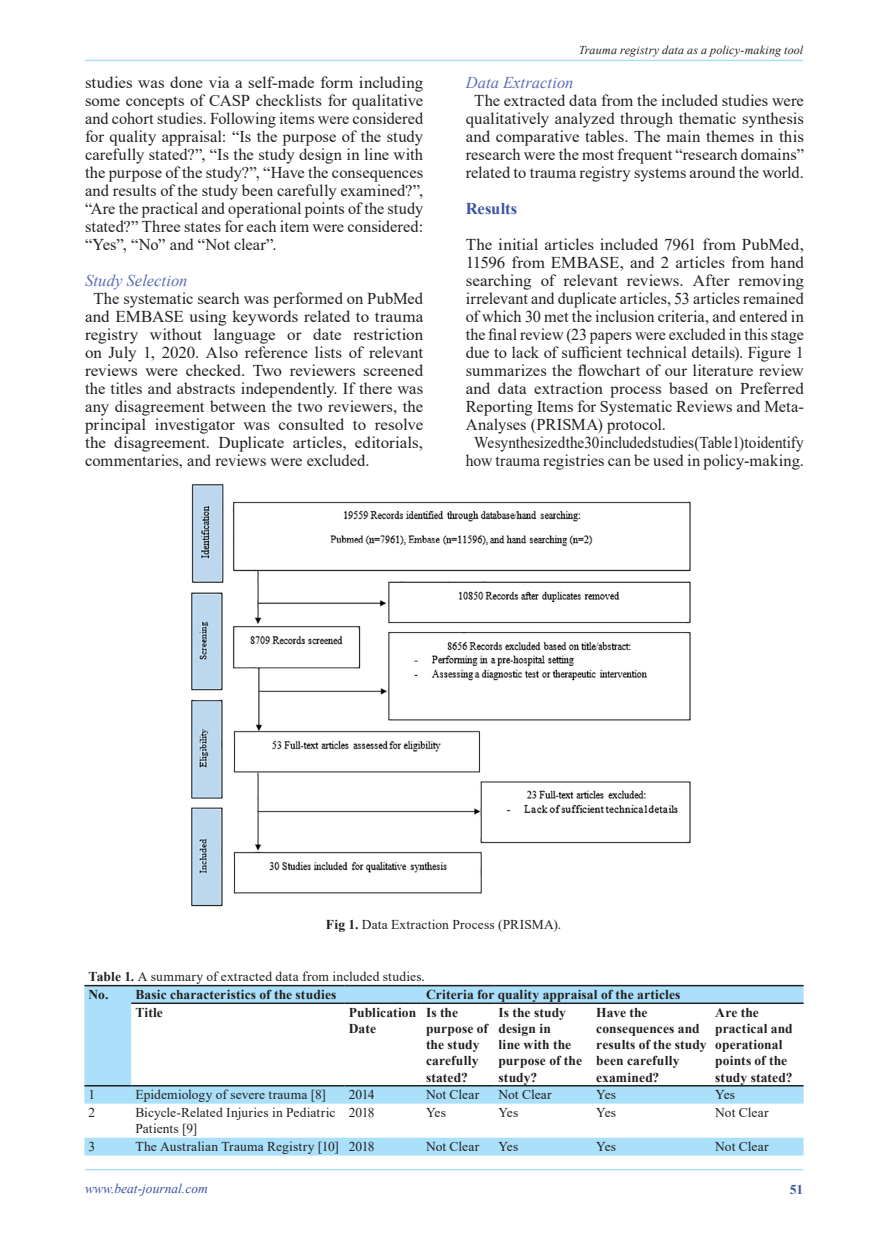
<style>
.page{position:relative;width:889px;height:1242px;background:#fff}
.page>*{position:absolute;margin:0;border:0;box-sizing:border-box;transform-origin:0 0}
.t1{font:16.5px/18px "Times New Roman";color:#231f20;text-align:justify}
.t2{font:16.5px "Times New Roman";color:#231f20;scale:.92 1}
.t3{font:16.5px "Times New Roman";color:#231f20;scale:.95 1}
.t4{font:italic 16.5px "Times New Roman";letter-spacing:.005em;color:#5d6ab2}
.t5{font:700 16.5px "Times New Roman";letter-spacing:.005em;color:#3a53a3}
.t6{font:13.5px/17.7px "Times New Roman";letter-spacing:.005em;color:#231f20}
.t7{font:700 13.5px/16.2px "Times New Roman";letter-spacing:.01em;color:#231f20}
.t8{font:italic 13.5px "Times New Roman";color:#3a53a3}
.t9{font:700 13.5px "Times New Roman";color:#3a53a3}
.t10{font:italic 12px "Times New Roman";letter-spacing:.015em;color:#231f20}
.s1{font-weight:700}
</style>
<div class="page">
<hr style="left:85px;top:1169px;width:718px;height:1px;background:#aae0f9">
<hr style="left:85px;top:60px;width:718px;height:1px;background:#aae0f9">
<img style="left:191px;top:484px;width:500px;height:423px">
<svg style="left:84px;top:986px;width:719px;height:169px"></svg>
<hr style="left:84px;top:985px;width:47px;height:1px;background:#231f20">
<hr style="left:84px;top:1085px;width:47px;height:1px;background:#231f20">
<hr style="left:131px;top:985px;width:213px;height:1px;background:#231f20">
<hr style="left:344px;top:985px;width:78px;height:1px;background:#231f20">
<hr style="left:422px;top:985px;width:72px;height:1px;background:#231f20">
<hr style="left:494px;top:985px;width:98px;height:1px;background:#231f20">
<hr style="left:592px;top:985px;width:119px;height:1px;background:#231f20">
<hr style="left:711px;top:985px;width:92px;height:1px;background:#231f20">
<hr style="left:131px;top:1002px;width:213px;height:2px;background:#231f20">
<hr style="left:344px;top:1002px;width:78px;height:2px;background:#231f20">
<hr style="left:422px;top:1002px;width:72px;height:2px;background:#231f20">
<hr style="left:494px;top:1002px;width:98px;height:2px;background:#231f20">
<hr style="left:592px;top:1002px;width:119px;height:2px;background:#231f20">
<hr style="left:711px;top:1002px;width:92px;height:2px;background:#231f20">
<hr style="left:131px;top:1085px;width:213px;height:1px;background:#231f20">
<hr style="left:344px;top:1085px;width:78px;height:1px;background:#231f20">
<hr style="left:422px;top:1085px;width:72px;height:1px;background:#231f20">
<hr style="left:494px;top:1085px;width:98px;height:1px;background:#231f20">
<hr style="left:592px;top:1085px;width:119px;height:1px;background:#231f20">
<hr style="left:711px;top:1085px;width:92px;height:1px;background:#231f20">
<p class="t1" style="left:85px;top:73px;width:340px">studies was done via a self-made form including some concepts of CASP checklists for qualitative and cohort studies. Following items were considered for quality appraisal: “Is the purpose of the study carefully stated?”, “Is the study design in line with the purpose of the study?”, “Have the consequences and results of the study been carefully examined?”, “Are the practical and operational points of the study stated?” Three states for each item were considered: “Yes”, “No” and “Not clear”.</p>
<p class="t4" style="left:85px;top:269px;width:104px">Study Selection</p>
<p class="t1" style="left:85px;top:289px;width:340px;text-indent:8px">The systematic search was performed on PubMed and EMBASE using keywords related to trauma registry without language or date restriction on July 1, 2020. Also reference lists of relevant reviews were checked. Two reviewers screened the titles and abstracts independently. If there was any disagreement between the two reviewers, the principal investigator was consulted to resolve the disagreement. Duplicate articles, editorials, commentaries, and reviews were excluded.</p>
<p class="t10" style="left:579px;top:42px;width:226px">Trauma registry data as a policy-making tool</p>
<p class="t4" style="left:466px;top:71px;width:109px">Data Extraction</p>
<p class="t1" style="left:466px;top:91px;width:340px;text-align:center">The extracted data from the included studies were qualitatively analyzed through thematic synthesis and comparative tables. The main themes in this research were the most frequent “research domains” related to trauma registry systems around the world.</p>
<p class="t5" style="left:466px;top:197px;width:53px">Results</p>
<p class="t1" style="left:466px;top:235px;width:340px">The initial articles included 7961 from PubMed,</p>
<p class="t1" style="left:466px;top:253px;width:340px">11596 from EMBASE, and 2 articles from hand</p>
<p class="t1" style="left:466px;top:271px;width:340px">searching of relevant reviews. After removing</p>
<p class="t1" style="left:466px;top:289px;width:340px">irrelevant and duplicate articles, 53 articles remained</p>
<p class="t1" style="left:466px;top:307px;width:339px">of which 30 met the inclusion criteria, and entered in</p>
<p class="t1" style="left:466px;top:325px;width:340px">the final review (23 papers were excluded in this stage</p>
<p class="t1" style="left:466px;top:343px;width:340px">due to lack of sufficient technical details). Figure 1</p>
<p class="t1" style="left:466px;top:361px;width:340px">summarizes the flowchart of our literature review</p>
<p class="t1" style="left:466px;top:379px;width:340px">and data extraction process based on Preferred</p>
<p class="t1" style="left:466px;top:397px;width:339px">Reporting Items for Systematic Reviews and Meta-</p>
<p class="t1" style="left:466px;top:415px;width:202px">Analyses (PRISMA) protocol.</p>
<p class="t2" style="left:474px;top:431px;width:360px">We synthesized the 30 included studies (Table 1) to identify</p>
<p class="t3" style="left:466px;top:449px;width:357px">how trauma registries can be used in policy-making.</p>
<p class="t6" style="left:326px;top:915px;width:237px"><span class="s1">Fig 1.</span> Data Extraction Process (PRISMA).</p>
<p class="t6" style="left:89px;top:967px;width:338px"><span class="s1">Table 1.</span> A summary of extracted data from included studies.<br><span class="s1">No. Basic characteristics of the studies</span></p>
<p class="t7" style="left:426px;top:986px;width:256px">Criteria for quality appraisal of the articles</p>
<p class="t7" style="left:135px;top:1003px;width:29px">Title</p>
<p class="t7" style="left:349px;top:1003px;width:69px">Publication<br>Date</p>
<p class="t7" style="left:426px;top:1003px;width:64px">Is the purpose of the study carefully stated?</p>
<p class="t7" style="left:498px;top:1003px;width:85px">Is the study design in<br>line with the purpose of the study?</p>
<p class="t7" style="left:596px;top:1003px;width:112px">Have the consequences and results of the study been carefully examined?</p>
<p class="t7" style="left:715px;top:1003px;width:79px">Are the practical and operational points of the study stated?</p>
<p class="t6" style="left:89px;top:1085px;width:8px">1</p>
<p class="t6" style="left:135px;top:1085px;width:192px">Epidemiology of severe trauma [8]</p>
<p class="t6" style="left:349px;top:1085px;width:27px">2014</p>
<p class="t6" style="left:426px;top:1085px;width:55px">Not Clear</p>
<p class="t6" style="left:498px;top:1085px;width:55px">Not Clear</p>
<p class="t6" style="left:596px;top:1085px;width:21px">Yes</p>
<p class="t6" style="left:715px;top:1085px;width:21px">Yes</p>
<p class="t6" style="left:89px;top:1103px;width:8px">2</p>
<p class="t6" style="left:135px;top:1104px;width:201px;line-height:16.2px">Bicycle-Related Injuries in Pediatric<br>Patients [9]</p>
<p class="t6" style="left:349px;top:1103px;width:27px">2018</p>
<p class="t6" style="left:426px;top:1103px;width:21px">Yes</p>
<p class="t6" style="left:498px;top:1103px;width:21px">Yes</p>
<p class="t6" style="left:596px;top:1103px;width:21px">Yes</p>
<p class="t6" style="left:715px;top:1103px;width:55px">Not Clear</p>
<p class="t6" style="left:89px;top:1137px;width:8px">3</p>
<p class="t6" style="left:135px;top:1137px;width:240px">The Australian Trauma Registry [10] 2018</p>
<p class="t6" style="left:426px;top:1137px;width:55px">Not Clear</p>
<p class="t6" style="left:498px;top:1137px;width:21px">Yes</p>
<p class="t6" style="left:596px;top:1137px;width:21px">Yes</p>
<p class="t6" style="left:715px;top:1137px;width:55px">Not Clear</p>
<p class="t8" style="left:85px;top:1179px;width:124px">www.beat-journal.com</p>
<p class="t9" style="left:790px;top:1179px;width:15px">51</p>
</div>
